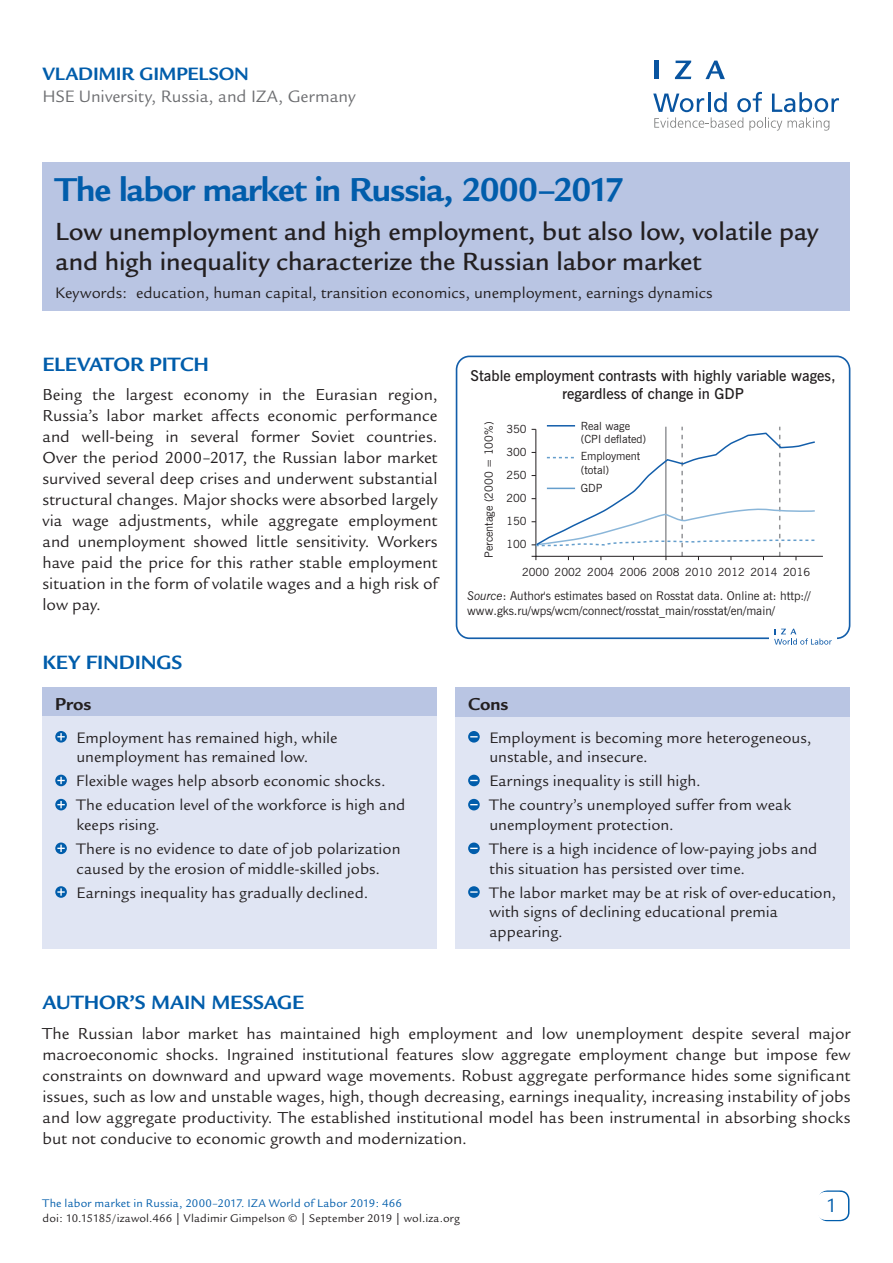
<style>
.page{position:relative;width:893px;height:1263px;background:#fff}
.page>*{position:absolute;margin:0;border:0;box-sizing:border-box;transform-origin:0 0}
.Cover__Title{font:700 36px "Legacy Sans";letter-spacing:-.03em;color:#015dab}
.Cover__Subtitle{font:500 27px/30px "Legacy Sans";letter-spacing:-.005em;color:#231f20}
.Main__A_Level_Headin{font:700 21px "Legacy Sans";letter-spacing:-.01em;color:#015dab}
.t1{font:21px "Legacy Sans";color:#015dab}
.Cover__AuthorName{font:700 19.5px "Legacy Sans";letter-spacing:-.005em;color:#015dab}
.Cover__Pro_Con_Heade{font:700 18.75px "Legacy Sans";letter-spacing:-.005em;color:#231f20}
.Cover__Affiliation{font:18px "Legacy Sans";color:#6c6d70}
.Main__Bodytext{font:17.25px/21px "Legacy Sans";color:#231f20;text-align:justify}
.Cover__Pro_Con_Bulle{font:16.5px/19.5px "Legacy Sans";color:#231f20}
.Keywords{font:16.5px "Legacy Sans";color:#231f20}
.t2{font:600 15px/18px "News Gothic BT";color:#231f20;text-align:center}
.t3{font:12px/14.4px "News Gothic BT";color:#231f20}
.t4{font:12px "Legacy Sans";letter-spacing:.015em;color:#231f20}
.Cover_Footer{font:12px "Legacy Sans";letter-spacing:.015em;color:#015dab}
.t5{font:11.25px/13.5px "News Gothic BT";color:#231f20}
.s1{font-style:italic}
</style>
<div class="page">
<div style="left:43px;top:162px;width:807px;height:149px;background:#b9c5e3"></div>
<div style="left:818px;top:1190px;width:31px;height:31px;border:2px solid #015dab;border-radius:9px"></div>
<div style="left:817px;top:1192px;width:30px;height:28px;background:#fff;border-radius:9px"></div>
<svg style="left:653px;top:92px;width:186px;height:39px"></svg>
<hr style="left:654px;top:61px;width:4px;height:18px;background:#0854a0">
<svg style="left:675px;top:61px;width:16px;height:18px"></svg>
<svg style="left:705px;top:61px;width:20px;height:18px"></svg>
<div style="left:455px;top:687px;width:395px;height:262px;background:#e0e5f3"></div>
<div style="left:455px;top:687px;width:395px;height:30px;background:#b9c5e3"></div>
<svg style="left:468px;top:731px;width:12px;height:12px"></svg>
<svg style="left:468px;top:775px;width:12px;height:11px"></svg>
<svg style="left:468px;top:799px;width:12px;height:11px"></svg>
<svg style="left:468px;top:842px;width:12px;height:12px"></svg>
<div style="left:468px;top:886px;width:12px;height:12px;background:#015dab;border-radius:50%"></div>
<svg style="left:470px;top:891px;width:8px;height:2px"></svg>
<div style="left:43px;top:688px;width:394px;height:261px;background:#e0e5f3"></div>
<div style="left:43px;top:688px;width:394px;height:28px;background:#b9c5e3"></div>
<svg style="left:55px;top:731px;width:12px;height:11px"></svg>
<svg style="left:57px;top:733px;width:8px;height:7px"></svg>
<svg style="left:55px;top:775px;width:12px;height:11px"></svg>
<svg style="left:57px;top:777px;width:8px;height:7px"></svg>
<svg style="left:55px;top:799px;width:12px;height:11px"></svg>
<svg style="left:57px;top:801px;width:8px;height:7px"></svg>
<svg style="left:55px;top:842px;width:12px;height:12px"></svg>
<svg style="left:57px;top:845px;width:8px;height:7px"></svg>
<svg style="left:55px;top:886px;width:12px;height:12px"></svg>
<svg style="left:57px;top:888px;width:8px;height:8px"></svg>
<div style="left:456px;top:356px;width:394px;height:283px;border:2px solid #135eaa;border-radius:13px"></div>
<hr style="left:536px;top:556px;width:287px;height:1px;background:#231f20">
<svg style="left:532px;top:425px;width:284px;height:135px"></svg>
<div style="left:769px;top:623px;width:68px;height:27px;background:#fff"></div>
<svg style="left:774px;top:629px;width:58px;height:16px"></svg>
<p class="Cover__AuthorName" style="left:43px;top:63px;width:208px">VLADIMIR GIMPELSON</p>
<p class="Cover__Affiliation" style="left:43px;top:86px;width:314px">HSE University, Russia, and IZA, Germany</p>
<p class="Cover__Title" style="left:55px;top:169px;width:571px">The labor market in Russia, 2000–2017</p>
<p class="Cover__Subtitle" style="left:55px;top:216px;width:764px">Low unemployment and high employment, but also low, volatile pay and high inequality characterize the Russian labor market</p>
<p class="Keywords" style="left:55px;top:283px;width:659px">Keywords: education, human capital, transition economics, unemployment, earnings dynamics</p>
<p class="Main__A_Level_Headin" style="left:42px;top:352px;width:168px">ELEVATOR PITCH</p>
<p class="Main__Bodytext" style="left:42px;top:385px;width:397px">Being the largest economy in the Eurasian region, Russia’s labor market affects economic performance and well-being in several former Soviet countries.<br>Over the period 2000–2017, the Russian labor market survived several deep crises and underwent substantial structural changes. Major shocks were absorbed largely via wage adjustments, while aggregate employment and unemployment showed little sensitivity. Workers have paid the price for this rather stable employment situation in the form of volatile wages and a high risk of low pay.</p>
<p class="Main__A_Level_Headin" style="left:42px;top:651px;width:141px">KEY FINDINGS</p>
<p class="Cover__Pro_Con_Heade" style="left:55px;top:693px;width:38px">Pros</p>
<p class="Cover__Pro_Con_Bulle" style="left:77px;top:728px;width:263px">Employment has remained high, while unemployment has remained low.</p>
<p class="Cover__Pro_Con_Bulle" style="left:77px;top:771px;width:311px">Flexible wages help absorb economic shocks.</p>
<p class="Cover__Pro_Con_Bulle" style="left:77px;top:796px;width:330px">The education level of the workforce is high and keeps rising.</p>
<p class="Cover__Pro_Con_Bulle" style="left:77px;top:839px;width:326px">There is no evidence to date of job polarization caused by the erosion of middle-skilled jobs.</p>
<p class="Cover__Pro_Con_Bulle" style="left:77px;top:883px;width:293px">Earnings inequality has gradually declined.</p>
<p class="t2" style="left:471px;top:367px;width:366px">Stable employment contrasts with highly variable wages, regardless of change in GDP</p>
<p class="t5" style="left:482px;top:558px;width:138px;rotate:-90deg">Percentage (2000 = 100%)</p>
<p class="t5" style="left:581px;top:419px;width:67px">Real wage (CPI deflated)</p>
<p class="t5" style="left:506px;top:422px;width:22px">350</p>
<p class="t5" style="left:506px;top:445px;width:22px">300</p>
<p class="t5" style="left:581px;top:449px;width:61px">Employment (total)</p>
<p class="t5" style="left:581px;top:481px;width:23px">GDP</p>
<p class="t5" style="left:506px;top:468px;width:22px">250</p>
<p class="t5" style="left:506px;top:491px;width:22px">200</p>
<p class="t5" style="left:506px;top:514px;width:22px">150</p>
<p class="t5" style="left:506px;top:537px;width:22px">100</p>
<p class="t5" style="left:522px;top:565px;width:290px">2000 2002 2004 2006 2008 2010 2012 2014 2016</p>
<p class="t3" style="left:467px;top:589px;width:345px"><span class="s1">Source</span>: Author's estimates based on Rosstat data. Online at: http:// www.gks.ru/wps/wcm/connect/rosstat_main/rosstat/en/main/</p>
<p class="Cover__Pro_Con_Heade" style="left:468px;top:693px;width:42px">Cons</p>
<p class="Cover__Pro_Con_Bulle" style="left:489px;top:728px;width:324px">Employment is becoming more heterogeneous, unstable, and insecure.</p>
<p class="Cover__Pro_Con_Bulle" style="left:489px;top:771px;width:213px">Earnings inequality is still high.</p>
<p class="Cover__Pro_Con_Bulle" style="left:489px;top:796px;width:303px">The country’s unemployed suffer from weak unemployment protection.</p>
<p class="Cover__Pro_Con_Bulle" style="left:489px;top:839px;width:330px">There is a high incidence of low-paying jobs and this situation has persisted over time.</p>
<p class="Cover__Pro_Con_Bulle" style="left:489px;top:883px;width:348px">The labor market may be at risk of over-education, with signs of declining educational premia appearing.</p>
<p class="Main__A_Level_Headin" style="left:43px;top:990px;width:263px">AUTHOR’S MAIN MESSAGE</p>
<p class="Main__Bodytext" style="left:43px;top:1023px;width:809px">The Russian labor market has maintained high employment and low unemployment despite several major macroeconomic shocks. Ingrained institutional features slow aggregate employment change but impose few constraints on downward and upward wage movements. Robust aggregate performance hides some significant issues, such as low and unstable wages, high, though decreasing, earnings inequality, increasing instability of jobs and low aggregate productivity. The established institutional model has been instrumental in absorbing shocks but not conducive to economic growth and modernization.</p>
<p class="Cover_Footer" style="left:43px;top:1196px;width:361px">The labor market in Russia, 2000–2017. IZA World of Labor 2019: 466</p>
<p class="t4" style="left:43px;top:1211px;width:419px">doi: 10.15185/izawol.466 | Vladimir Gimpelson © | September 2019 | wol.iza.org</p>
<p class="t1" style="left:828px;top:1194px;width:13px">1</p>
</div>
